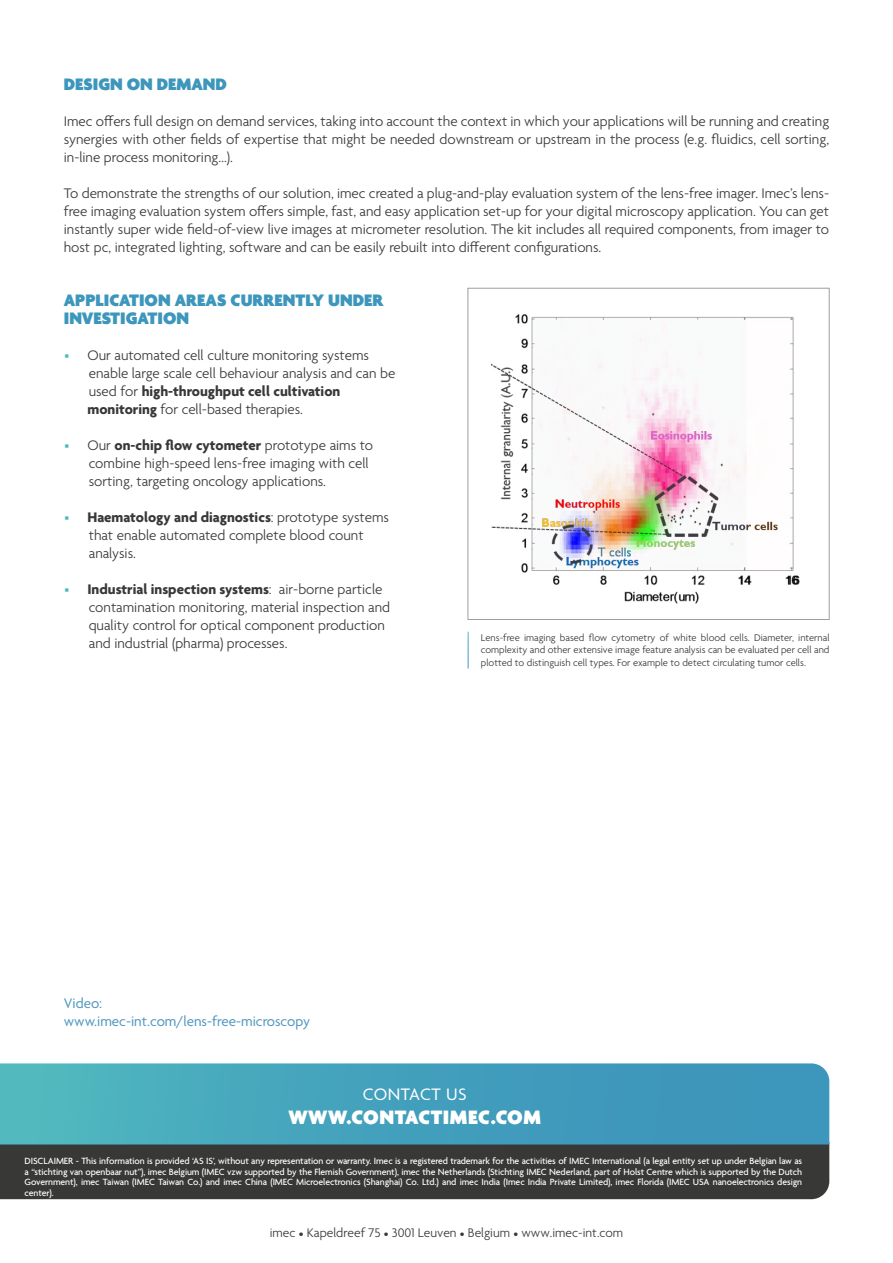
<style>
.page{position:relative;width:893px;height:1263px;background:#fff}
.page>*{position:absolute;margin:0;border:0;box-sizing:border-box;transform-origin:0 0}
.t1{font:900 21px "Agenda";letter-spacing:.025em;color:#fff}
.t2{font:900 18px/18px "Agenda";color:#3d96bb}
.t3{font:18px "Agenda";letter-spacing:.025em;color:#fff}
.t4{font:300 15px/18px "Agenda";color:#383937}
.t5{font:15px/18px "Agenda";color:#5096bf}
.t6{font:300 13.5px "Agenda";color:#383937}
.t7{font:300 10.5px/12.6px "Agenda";color:#383937;text-align:justify}
.t8{font:500 9.75px/10.5px "Agenda";letter-spacing:-.01em;color:#fff;text-align:justify}
.s1{font-family:"Bronkoh";font-weight:400;color:#52babe}
.s2{font-weight:700}
</style>
<div class="page">
<img style="left:491px;top:314px;width:309px;height:290px">
<div style="left:468px;top:288px;width:361px;height:332px;border:1px solid #9d9e9e"></div>
<div style="left:0;top:1144px;width:829px;height:55px;background:#383937"></div>
<svg style="left:0;top:1063px;width:829px;height:81px;background:#45a3bc"></svg>
<p class="t2" style="left:64px;top:76px;width:165px">DESIGN ON DEMAND</p>
<p class="t4" style="left:64px;top:113px;width:767px;text-align:justify">Imec offers full design on demand services, taking into account the context in which your applications will be running and creating synergies with other fields of expertise that might be needed downstream or upstream in the process (e.g. fluidics, cell sorting, in-line process monitoring…).</p>
<p class="t4" style="left:64px;top:185px;width:767px;text-align:justify">To demonstrate the strengths of our solution, imec created a plug-and-play evaluation system of the lens-free imager. Imec’s lens&shy;free imaging evaluation system offers simple, fast, and easy application set-up for your digital microscopy application. You can get instantly super wide field-of-view live images at micrometer resolution. The kit includes all required components, from imager to host pc, integrated lighting, software and can be easily rebuilt into different configurations.</p>
<p class="t2" style="left:64px;top:292px;width:321px">APPLICATION AREAS CURRENTLY UNDER<br>INVESTIGATION</p>
<p class="t4" style="left:88px;top:347px;width:309px;text-indent:-24px"><span class="s1">•</span> Our automated cell culture monitoring systems enable large scale cell behaviour analysis and can be used for <span class="s2">high-throughput cell cultivation monitoring</span> for cell-based therapies.</p>
<p class="t4" style="left:89px;top:437px;width:286px;text-indent:-25px"><span class="s1">•</span> Our <span class="s2">on-chip flow cytometer</span> prototype aims to combine high-speed lens-free imaging with cell sorting, targeting oncology applications.</p>
<p class="t4" style="left:89px;top:509px;width:302px;text-indent:-25px"><span class="s1">•</span> <span class="s2">Haematology and diagnostics</span>: prototype systems that enable automated complete blood count analysis.</p>
<p class="t4" style="left:89px;top:581px;width:303px;text-indent:-25px"><span class="s1">•</span> <span class="s2">Industrial inspection systems</span>: air-borne particle contamination monitoring, material inspection and quality control for optical component production and industrial (pharma) processes.</p>
<p class="t7" style="left:481px;top:632px;width:350px">Lens-free imaging based flow cytometry of white blood cells. Diameter, internal complexity and other extensive image feature analysis can be evaluated per cell and plotted to distinguish cell types. For example to detect circulating tumor cells.</p>
<p class="t5" style="left:64px;top:995px;width:248px">Video: www.imec-int.com/lens-free-microscopy</p>
<p class="t3" style="left:363px;top:1084px;width:105px">CONTACT US</p>
<h1 class="t1" style="left:288px;top:1106px;width:254px">WWW.CONTACTIMEC.COM</h1>
<p class="t8" style="left:25px;top:1156px;width:779px">DISCLAIMER - This information is provided ‘AS IS’, without any representation or warranty. Imec is a registered trademark for the activities of IMEC International (a legal entity set up under Belgian law as a “stichting van openbaar nut”), imec Belgium (IMEC vzw supported by the Flemish Government), imec the Netherlands (Stichting IMEC Nederland, part of Holst Centre which is supported by the Dutch Government), imec Taiwan (IMEC Taiwan Co.) and imec China (IMEC Microelectronics (Shanghai) Co. Ltd.) and imec India (Imec India Private Limited), imec Florida (IMEC USA nanoelectronics design center).</p>
<p class="t6" style="left:270px;top:1225px;width:355px">imec • Kapeldreef 75 • 3001 Leuven • Belgium • www.imec-int.com</p>
</div>
